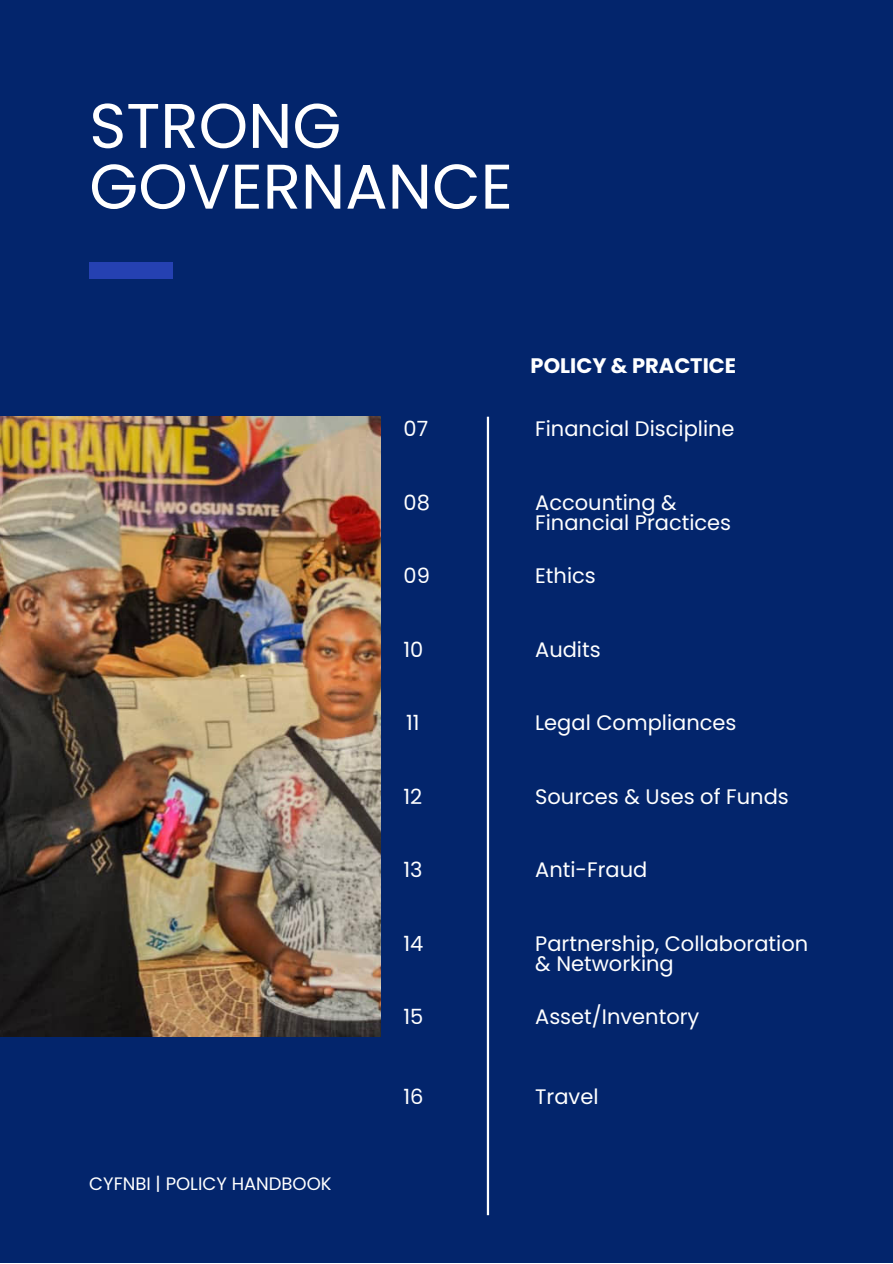
<style>
.page{position:relative;width:893px;height:1264px;background:#fff}
.page>*{position:absolute;margin:0;border:0;box-sizing:border-box;transform-origin:0 0}
.t1{font:63px/60.8px "Poppins";color:#fff}
.t2{font:21px/20.2px "Poppins";color:#fff}
.t3{font:700 21px "Poppins";color:#fff}
.t4{font:18px "Poppins";color:#fff}
</style>
<div class="page">
<div style="left:0;top:0;width:892px;height:1262px;background:#03256c"></div>
<div style="left:89px;top:262px;width:84px;height:16px;background:#2541b2"></div>
<hr style="left:487px;top:417px;width:2px;height:798px;background:#fff">
<img style="left:0;top:417px;width:381px;height:619px">
<h1 class="t1" style="left:89px;top:95px;width:425px">STRONG<br>GOVERNANCE</h1>
<p class="t3" style="left:530px;top:351px;width:207px">POLICY &amp; PRACTICE</p>
<p class="t2" style="left:403px;top:418px;width:26px">07</p>
<p class="t2" style="left:535px;top:418px;width:201px">Financial Discipline</p>
<p class="t2" style="left:403px;top:492px;width:28px">08</p>
<p class="t2" style="left:403px;top:565px;width:28px">09</p>
<p class="t2" style="left:535px;top:492px;width:197px">Accounting &amp;<br>Financial Practices</p>
<p class="t2" style="left:535px;top:565px;width:62px">Ethics</p>
<p class="t2" style="left:403px;top:639px;width:21px">10</p>
<p class="t2" style="left:535px;top:639px;width:67px">Audits</p>
<p class="t2" style="left:406px;top:712px;width:15px">11</p>
<p class="t2" style="left:535px;top:712px;width:203px">Legal Compliances</p>
<p class="t2" style="left:403px;top:786px;width:20px">12</p>
<p class="t2" style="left:535px;top:786px;width:255px">Sources &amp; Uses of Funds</p>
<p class="t2" style="left:403px;top:859px;width:21px">13</p>
<p class="t2" style="left:535px;top:859px;width:114px">Anti-Fraud</p>
<p class="t2" style="left:403px;top:933px;width:21px">14</p>
<p class="t2" style="left:403px;top:1006px;width:21px">15</p>
<p class="t2" style="left:535px;top:933px;width:274px">Partnership, Collaboration &amp; Networking</p>
<p class="t2" style="left:535px;top:1006px;width:166px">Asset/Inventory</p>
<p class="t4" style="left:89px;top:1170px;width:244px">CYFNBI | POLICY HANDBOOK</p>
<p class="t2" style="left:403px;top:1086px;width:22px">16</p>
<p class="t2" style="left:535px;top:1086px;width:65px">Travel</p>
</div>
